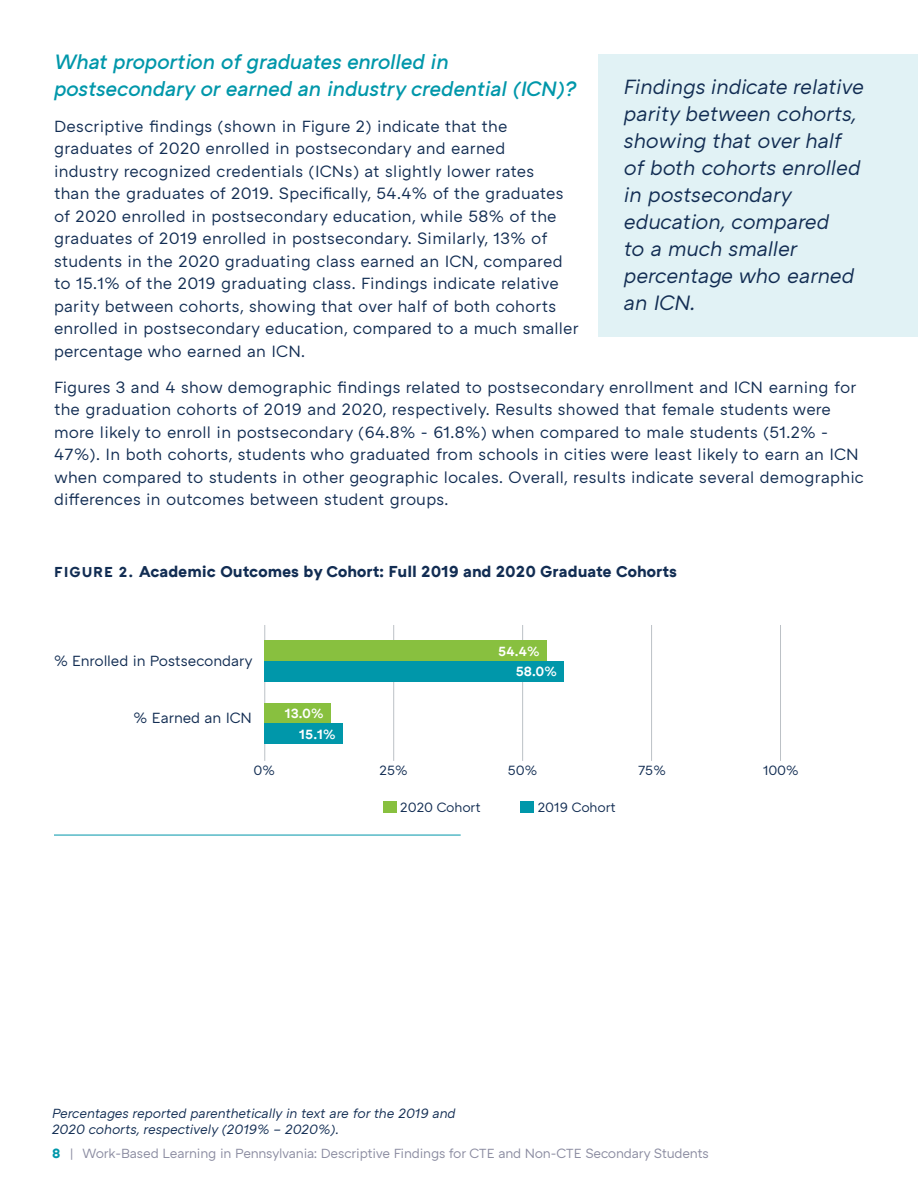
<style>
.page{position:relative;width:918px;height:1188px;background:#fff}
.page>*{position:absolute;margin:0;border:0;box-sizing:border-box;transform-origin:0 0}
.t1{font:italic 21px/27px "ATC Arquette";letter-spacing:-.01em;color:#122d53}
.t2{font:italic 500 21px/27px "ATC Arquette";letter-spacing:-.02em;color:#0097aa}
.t3{font:16.5px/22.5px "ATC Arquette";letter-spacing:.01em;color:#122d53}
.t4{font:700 16.05px "ATC Arquette";letter-spacing:-.01em;color:#122d53}
.t5{font:15px "ATC Arquette";letter-spacing:-.015em;color:#122d53}
.t6{font:italic 13.5px/16.2px "ATC Arquette";letter-spacing:-.01em;color:#122d53}
.t7{font:13.5px "ATC Arquette";letter-spacing:-.015em;color:#8b8ca1}
.t8{font:13.5px "ATC Arquette";color:#122d53}
.t9{font:600 13.5px/20.2px "ATC Arquette";color:#fff}
.s1{font-size:14.7px}
.s2{font-weight:700;color:#0097aa}
</style>
<div class="page">
<div style="left:598px;top:54px;width:320px;height:283px;background:#e1f2f5"></div>
<hr style="left:264px;top:625px;width:1px;height:136px;background:#bcc1c6">
<hr style="left:393px;top:625px;width:1px;height:136px;background:#bcc1c6">
<hr style="left:522px;top:625px;width:1px;height:136px;background:#bcc1c6">
<hr style="left:651px;top:625px;width:1px;height:136px;background:#bcc1c6">
<hr style="left:780px;top:625px;width:1px;height:136px;background:#bcc1c6">
<hr style="left:54px;top:835px;width:407px;height:1px;background:#0097aa">
<div style="left:264px;top:641px;width:282px;height:20px;background:#88c03f"></div>
<div style="left:264px;top:661px;width:300px;height:20px;background:#0097aa"></div>
<div style="left:264px;top:704px;width:66px;height:20px;background:#88c03f"></div>
<div style="left:264px;top:724px;width:78px;height:20px;background:#0097aa"></div>
<div style="left:383px;top:801px;width:13px;height:11px;background:#88c03f"></div>
<div style="left:520px;top:801px;width:14px;height:11px;background:#0097aa"></div>
<h3 class="t2" style="left:54px;top:49px;width:524px">What proportion of graduates enrolled in postsecondary or earned an industry credential (ICN)?</h3>
<p class="t1" style="left:624px;top:74px;width:242px">Findings indicate relative parity between cohorts, showing that over half of both cohorts enrolled in postsecondary education, compared<br>to a much smaller percentage who earned an ICN.</p>
<p class="t3" style="left:54px;top:115px;width:526px">Descriptive findings (shown in Figure 2) indicate that the graduates of 2020 enrolled in postsecondary and earned<br>industry recognized credentials (ICNs) at slightly lower rates<br>than the graduates of 2019. Specifically, 54.4% of the graduates of 2020 enrolled in postsecondary education, while 58% of the graduates of 2019 enrolled in postsecondary. Similarly, 13% of students in the 2020 graduating class earned an ICN, compared to 15.1% of the 2019 graduating class. Findings indicate relative parity between cohorts, showing that over half of both cohorts enrolled in postsecondary education, compared to a much smaller percentage who earned an ICN.</p>
<p class="t3" style="left:54px;top:376px;width:811px">Figures 3 and 4 show demographic findings related to postsecondary enrollment and ICN earning for the graduation cohorts of 2019 and 2020, respectively. Results showed that female students were more likely to enroll in postsecondary (64.8% - 61.8%) when compared to male students (51.2% - 47%). In both cohorts, students who graduated from schools in cities were least likely to earn an ICN when compared to students in other geographic locales. Overall, results indicate several demographic differences in outcomes between student groups.</p>
<p class="t4" style="left:54px;top:562px;width:625px"><span class="s1">FIGURE 2.</span> Academic Outcomes by Cohort: Full 2019 and 2020 Graduate Cohorts</p>
<p class="t5" style="left:54px;top:652px;width:200px">% Enrolled in Postsecondary</p>
<p class="t5" style="left:134px;top:709px;width:120px">% Earned an ICN</p>
<p class="t9" style="left:299px;top:704px;width:38px;text-indent:-14px">13.0%<br>15.1%</p>
<p class="t9" style="left:516px;top:641px;width:43px;text-indent:-18px">54.4%<br>58.0%</p>
<p class="t8" style="left:254px;top:763px;width:23px">0%</p>
<p class="t8" style="left:379px;top:763px;width:30px">25%</p>
<p class="t8" style="left:508px;top:763px;width:31px">50%</p>
<p class="t8" style="left:638px;top:763px;width:30px">75%</p>
<p class="t8" style="left:763px;top:763px;width:37px">100%</p>
<p class="t8" style="left:400px;top:800px;width:82px">2020 Cohort</p>
<p class="t8" style="left:538px;top:800px;width:80px">2019 Cohort</p>
<p class="t6" style="left:52px;top:1106px;width:405px">Percentages reported parenthetically in text are for the 2019 and<br>2020 cohorts, respectively (2019% – 2020%).</p>
<p class="t7" style="left:52px;top:1146px;width:658px"><span class="s2">8</span> | Work-Based Learning in Pennsylvania: Descriptive Findings for CTE and Non-CTE Secondary Students</p>
</div>
